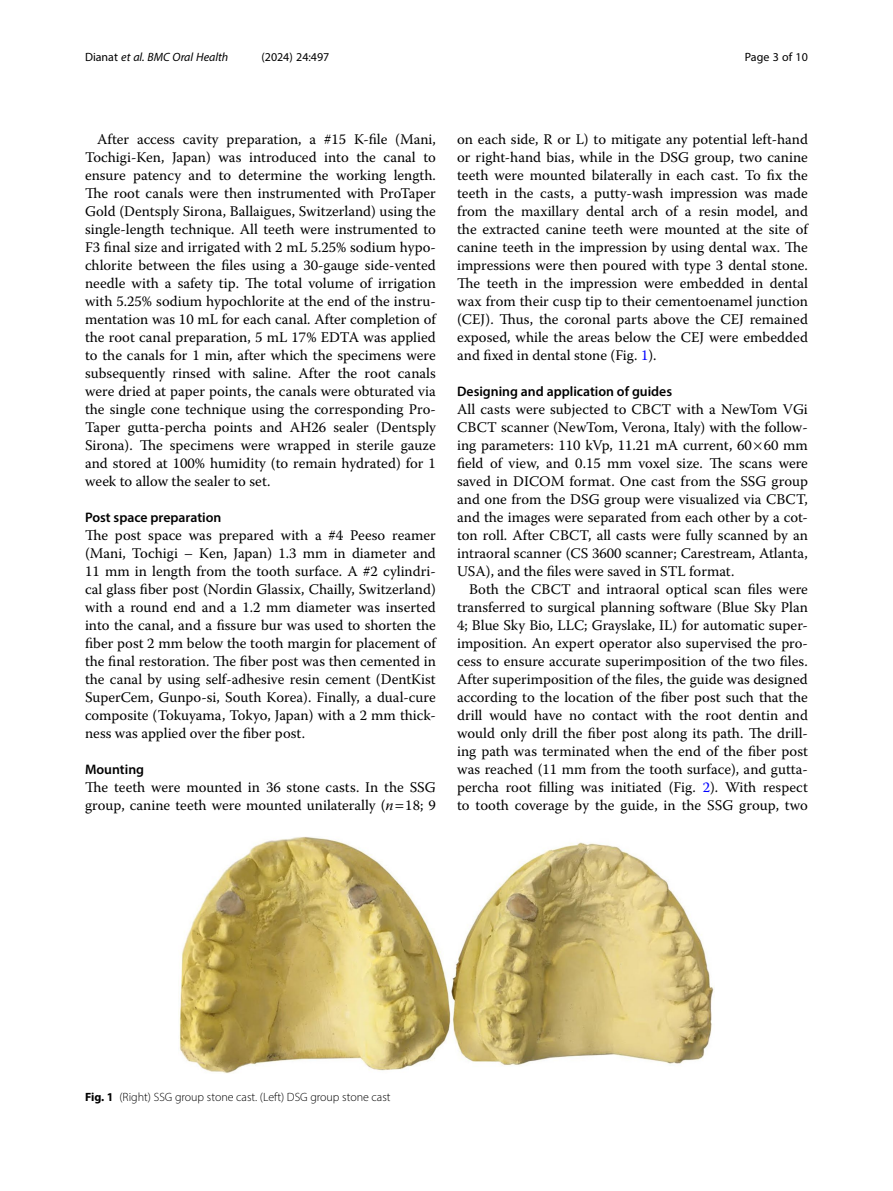
<style>
.page{position:relative;width:893px;height:1191px;background:#fff}
.page>*{position:absolute;margin:0;border:0;box-sizing:border-box;transform-origin:0 0}
.Body_Text{font:14.7px/18px "Warnock Pro";color:#000;text-align:justify}
.Body_Text_Indent{font:14.7px/18px "Warnock Pro";color:#000;text-align:justify}
.Head_2{font:600 13.8px "Myriad Pro";color:#000}
.Figure_Caption{font:300 12px "Myriad Pro";color:#000}
.t1{font:italic 12px "Myriad Pro";color:#000}
.t2{font:12px "Myriad Pro";color:#000}
.s1{font-style:normal}
.s2{font-style:italic}
.s3{color:#00f}
.s4{font-weight:700}
</style>
<div class="page">
<img style="left:179px;top:836px;width:535px;height:238px">
<p class="t1" style="left:85px;top:50px;width:145px"><span class="s1">Dianat</span> et al. BMC Oral Health</p>
<p class="t2" style="left:261px;top:50px;width:70px">(2024) 24:497</p>
<p class="t2" style="left:745px;top:50px;width:65px">Page 3 of 10</p>
<p class="Body_Text_Indent" style="left:85px;top:130px;width:352px;text-indent:12px">After access cavity preparation, a #15 K-file (Mani, Tochigi-Ken, Japan) was introduced into the canal to ensure patency and to determine the working length.<br>The root canals were then instrumented with ProTaper Gold (Dentsply Sirona, Ballaigues, Switzerland) using the single-length technique. All teeth were instrumented to F3 final size and irrigated with 2 mL 5.25% sodium hypo&shy;chlorite between the files using a 30-gauge side-vented needle with a safety tip. The total volume of irrigation with 5.25% sodium hypochlorite at the end of the instru&shy;mentation was 10 mL for each canal. After completion of the root canal preparation, 5 mL 17% EDTA was applied to the canals for 1 min, after which the specimens were subsequently rinsed with saline. After the root canals were dried at paper points, the canals were obturated via the single cone technique using the corresponding Pro-Taper gutta-percha points and AH26 sealer (Dentsply Sirona). The specimens were wrapped in sterile gauze and stored at 100% humidity (to remain hydrated) for 1 week to allow the sealer to set.</p>
<p class="Head_2" style="left:85px;top:509px;width:138px">Post space preparation</p>
<p class="Body_Text" style="left:85px;top:526px;width:352px">The post space was prepared with a #4 Peeso reamer (Mani, Tochigi – Ken, Japan) 1.3 mm in diameter and 11 mm in length from the tooth surface. A #2 cylindri&shy;cal glass fiber post (Nordin Glassix, Chailly, Switzerland) with a round end and a 1.2 mm diameter was inserted into the canal, and a fissure bur was used to shorten the fiber post 2 mm below the tooth margin for placement of the final restoration. The fiber post was then cemented in the canal by using self-adhesive resin cement (DentKist SuperCem, Gunpo-si, South Korea). Finally, a dual-cure composite (Tokuyama, Tokyo, Japan) with a 2 mm thick&shy;ness was applied over the fiber post.</p>
<p class="Head_2" style="left:85px;top:761px;width:61px">Mounting</p>
<p class="Body_Text" style="left:85px;top:778px;width:352px">The teeth were mounted in 36 stone casts. In the SSG group, canine teeth were mounted unilaterally (<span class="s2">n</span> 18; 9</p>
<p class="Body_Text" style="left:457px;top:130px;width:352px">on each side, R or L) to mitigate any potential left-hand or right-hand bias, while in the DSG group, two canine teeth were mounted bilaterally in each cast. To fix the teeth in the casts, a putty-wash impression was made from the maxillary dental arch of a resin model, and the extracted canine teeth were mounted at the site of canine teeth in the impression by using dental wax. The impressions were then poured with type 3 dental stone.<br>The teeth in the impression were embedded in dental wax from their cusp tip to their cementoenamel junction (CEJ). Thus, the coronal parts above the CEJ remained exposed, while the areas below the CEJ were embedded and fixed in dental stone (Fig. <span class="s3">1</span>).</p>
<p class="Head_2" style="left:457px;top:383px;width:217px">Designing and application of guides</p>
<p class="Body_Text" style="left:457px;top:400px;width:352px">All casts were subjected to CBCT with a NewTom VGi CBCT scanner (NewTom, Verona, Italy) with the follow&shy;ing parameters: 110 kVp, 11.21 mA current, 60 60 mm field of view, and 0.15 mm voxel size. The scans were saved in DICOM format. One cast from the SSG group and one from the DSG group were visualized via CBCT, and the images were separated from each other by a cot&shy;ton roll. After CBCT, all casts were fully scanned by an intraoral scanner (CS 3600 scanner; Carestream, Atlanta, USA), and the files were saved in STL format.</p>
<p class="Body_Text_Indent" style="left:457px;top:580px;width:352px;text-indent:12px">Both the CBCT and intraoral optical scan files were transferred to surgical planning software (Blue Sky Plan 4; Blue Sky Bio, LLC; Grayslake, IL) for automatic super&shy;imposition. An expert operator also supervised the pro&shy;cess to ensure accurate superimposition of the two files.<br>After superimposition of the files, the guide was designed according to the location of the fiber post such that the drill would have no contact with the root dentin and would only drill the fiber post along its path. The drill&shy;ing path was terminated when the end of the fiber post was reached (11 mm from the tooth surface), and gutta&shy;percha root filling was initiated (Fig. <span class="s3">2</span>). With respect to tooth coverage by the guide, in the SSG group, two</p>
<p class="Figure_Caption" style="left:85px;top:1089px;width:307px"><span class="s4">Fig. 1</span> (Right) SSG group stone cast. (Left) DSG group stone cast</p>
</div>
